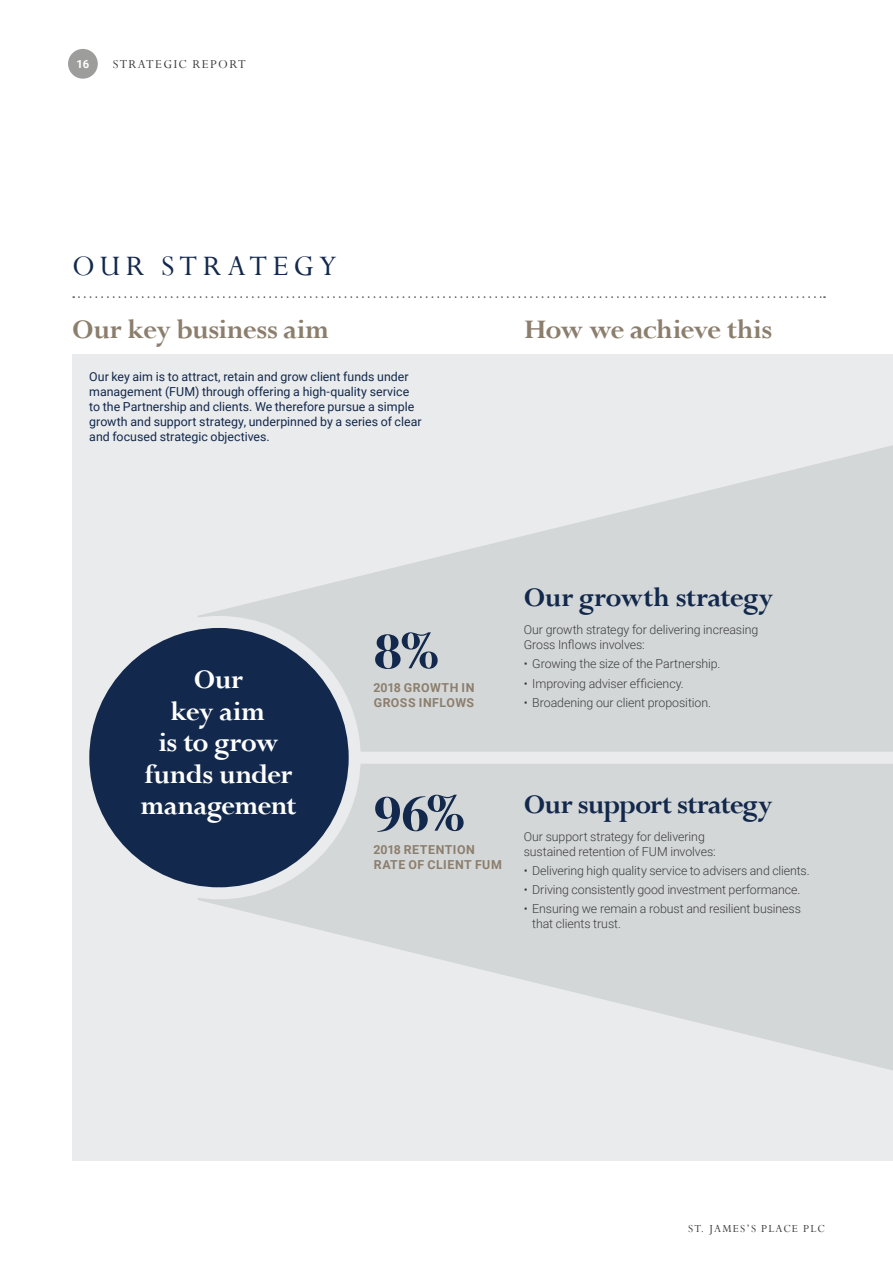
<style>
.page{position:relative;width:893px;height:1263px;background:#fff}
.page>*{position:absolute;margin:0;border:0;box-sizing:border-box;transform-origin:0 0}
.t1{font:700 51px "Bodoni Svty Two ITCTT";color:#12284c}
.t2{font:31.5px "Perpetua";letter-spacing:.165em;color:#12284c}
.t3{font:700 30px/31.5px "Perpetua";letter-spacing:-.02em;color:#fff;text-align:center}
.t4{font:700 30px "Perpetua";letter-spacing:-.025em;color:#12284c}
.t5{font:700 30px "Perpetua";letter-spacing:-.025em;color:#8c7e6d}
.t6{font:13.5px "Perpetua";letter-spacing:.1em;color:#3c3c3b}
.t7{font:300 12.3px/15px "Roboto";letter-spacing:-.01em;color:#3c3c3b}
.t8{font:12.3px/15px "Roboto";color:#12284c}
.t9{font:700 12.3px/15px "Roboto";letter-spacing:.035em;color:#8c7e6d}
.t10{font:12px "Perpetua";letter-spacing:.1em;color:#3c3c3b}
.t11{font:700 11.25px "Roboto";color:#fff}
</style>
<div class="page">
<div style="left:72px;top:355px;width:821px;height:806px;background:#eaebec"></div>
<svg style="left:198px;top:764px;width:695px;height:306px;fill:#d4d7d8"></svg>
<svg style="left:73px;top:296px;width:752px;height:2px"></svg>
<svg style="left:198px;top:445px;width:695px;height:307px;fill:#d4d7d8"></svg>
<div style="left:83px;top:622px;width:272px;height:271px;background:#12284c;border-radius:50%"></div>
<div style="left:77px;top:616px;width:284px;height:283px;border:12px solid #eaebec;border-radius:50%"></div>
<div style="left:349px;top:752px;width:544px;height:12px;background:#eaebec"></div>
<div style="left:68px;top:49px;width:30px;height:30px;background:#9d9d9c;border-radius:50%"></div>
<p class="t11" style="left:76px;top:56px;width:14px">16</p>
<p class="t6" style="left:113px;top:56px;width:134px">STRATEGIC REPORT</p>
<h2 class="t2" style="left:72px;top:246px;width:266px">OUR STRATEGY</h2>
<h3 class="t5" style="left:72px;top:310px;width:259px">Our key business aim</h3>
<h3 class="t5" style="left:524px;top:310px;width:250px">How we achieve this</h3>
<p class="t8" style="left:89px;top:369px;width:334px">Our key aim is to attract, retain and grow client funds under management (FUM) through offering a high-quality service to the Partnership and clients. We therefore pursue a simple growth and support strategy, underpinned by a series of clear and focused strategic objectives.</p>
<h3 class="t3" style="left:141px;top:663px;width:157px">Our<br>key aim<br>is to grow funds under management</h3>
<h1 class="t1" style="left:373px;top:609px;width:67px">8%</h1>
<p class="t9" style="left:373px;top:679px;width:102px">2018 GROWTH IN<br>GROSS INFLOWS</p>
<h3 class="t4" style="left:524px;top:579px;width:251px">Our growth strategy</h3>
<p class="t7" style="left:524px;top:622px;width:236px">Our growth strategy for delivering increasing<br>Gross Inflows involves:</p>
<p class="t7" style="left:524px;top:656px;width:198px">• Growing the size of the Partnership.</p>
<p class="t7" style="left:524px;top:675px;width:162px">• Improving adviser efficiency.</p>
<p class="t7" style="left:524px;top:694px;width:189px">• Broadening our client proposition.</p>
<h1 class="t1" style="left:373px;top:771px;width:93px">96%</h1>
<p class="t9" style="left:373px;top:842px;width:130px">2018 RETENTION<br>RATE OF CLIENT FUM</p>
<h3 class="t4" style="left:524px;top:785px;width:250px">Our support strategy</h3>
<p class="t7" style="left:524px;top:828px;width:193px">Our support strategy for delivering sustained retention of FUM involves:</p>
<p class="t7" style="left:524px;top:862px;width:287px">• Delivering high quality service to advisers and clients.</p>
<p class="t7" style="left:524px;top:882px;width:278px">• Driving consistently good investment performance.</p>
<p class="t7" style="left:532px;top:901px;width:270px;text-indent:-9px">• Ensuring we remain a robust and resilient business that clients trust.</p>
<p class="t10" style="left:688px;top:1221px;width:138px">ST. JAMES’S PLACE PLC</p>
</div>
